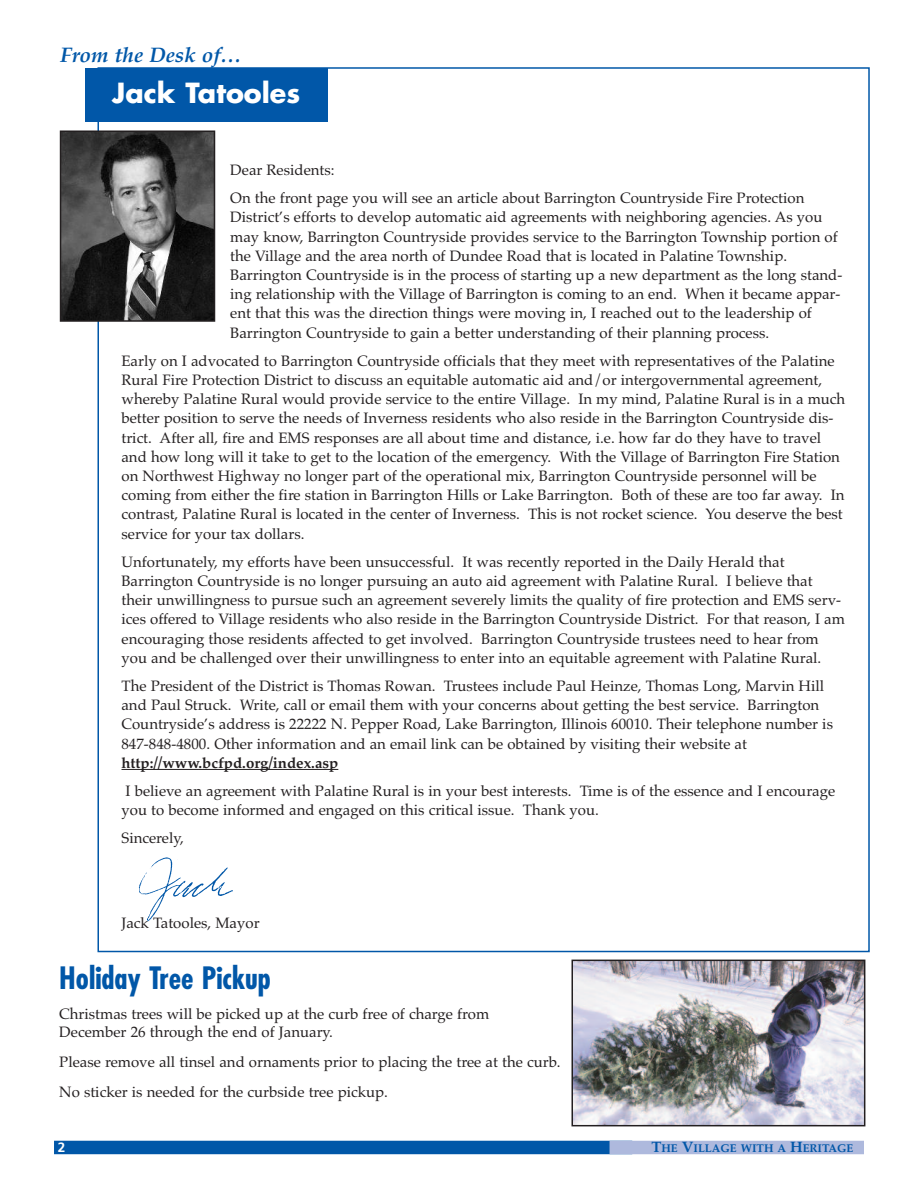
<style>
.page{position:relative;width:918px;height:1188px;background:#fff}
.page>*{position:absolute;margin:0;border:0;box-sizing:border-box;transform-origin:0 0}
.t1{font:700 condensed 30px "Futura";color:#0157a8}
.t2{font:700 27px "Futura";color:#fff}
.t3{font:italic 700 21px "Palatino";color:#0157a8}
.t4{font:15px/19.2px "Palatino";color:#231f20}
.t5{font:700 15px "Palatino";color:#231f20}
.t6{font:700 13.5px "Frutiger";color:#fff}
.t7{font:700 11.25px "Palatino";color:#0157a8}
.s1{font-size:15px}
</style>
<div class="page">
<hr style="left:122px;top:769px;width:216px;height:1px;background:#231f20">
<img style="left:63px;top:133px;width:149px;height:186px">
<div style="left:60px;top:130px;width:155px;height:192px;border:2px solid #231f20"></div>
<div style="left:85px;top:68px;width:243px;height:54px;background:#0157a8"></div>
<div style="left:54px;top:1141px;width:578px;height:13px;background:#0157a8"></div>
<div style="left:610px;top:1141px;width:254px;height:13px;background:#aeb9dd"></div>
<img style="left:138px;top:858px;width:95px;height:63px">
<img style="left:575px;top:963px;width:287px;height:160px">
<div style="left:572px;top:960px;width:293px;height:166px;border:2px solid #231f20"></div>
<h3 class="t3" style="left:60px;top:42px;width:183px">From the Desk of…</h3>
<h2 class="t2" style="left:112px;top:81px;width:190px">Jack Tatooles</h2>
<p class="t4" style="left:230px;top:156px;width:576px;line-height:28.2px">Dear Residents:<br>On the front page you will see an article about Barrington Countryside Fire Protection</p>
<p class="t4" style="left:230px;top:208px;width:614px">District’s efforts to develop automatic aid agreements with neighboring agencies. As you may know, Barrington Countryside provides service to the Barrington Township portion of the Village and the area north of Dundee Road that is located in Palatine Township.<br>Barrington Countryside is in the process of starting up a new department as the long stand&shy;ing relationship with the Village of Barrington is coming to an end. When it became appar&shy;ent that this was the direction things were moving in, I reached out to the leadership of Barrington Countryside to gain a better understanding of their planning process.</p>
<p class="t4" style="left:121px;top:351px;width:725px">Early on I advocated to Barrington Countryside officials that they meet with representatives of the Palatine Rural Fire Protection District to discuss an equitable automatic aid and/or intergovernmental agreement, whereby Palatine Rural would provide service to the entire Village. In my mind, Palatine Rural is in a much better position to serve the needs of Inverness residents who also reside in the Barrington Countryside dis&shy;trict. After all, fire and EMS responses are all about time and distance, i.e. how far do they have to travel and how long will it take to get to the location of the emergency. With the Village of Barrington Fire Station on Northwest Highway no longer part of the operational mix, Barrington Countryside personnel will be coming from either the fire station in Barrington Hills or Lake Barrington. Both of these are too far away. In contrast, Palatine Rural is located in the center of Inverness. This is not rocket science. You deserve the best service for your tax dollars.</p>
<p class="t4" style="left:121px;top:552px;width:725px">Unfortunately, my efforts have been unsuccessful. It was recently reported in the Daily Herald that Barrington Countryside is no longer pursuing an auto aid agreement with Palatine Rural. I believe that their unwillingness to pursue such an agreement severely limits the quality of fire protection and EMS serv&shy;ices offered to Village residents who also reside in the Barrington Countryside District. For that reason, I am encouraging those residents affected to get involved. Barrington Countryside trustees need to hear from you and be challenged over their unwillingness to enter into an equitable agreement with Palatine Rural.</p>
<p class="t4" style="left:121px;top:676px;width:713px">The President of the District is Thomas Rowan. Trustees include Paul Heinze, Thomas Long, Marvin Hill and Paul Struck. Write, call or email them with your concerns about getting the best service. Barrington Countryside’s address is 22222 N. Pepper Road, Lake Barrington, Illinois 60010. Their telephone number is 847-848-4800. Other information and an email link can be obtained by visiting their website at</p>
<p class="t5" style="left:121px;top:754px;width:218px">http://www.bcfpd.org/index.asp</p>
<p class="t4" style="left:121px;top:781px;width:715px">I believe an agreement with Palatine Rural is in your best interests. Time is of the essence and I encourage you to become informed and engaged on this critical issue. Thank you.</p>
<p class="t4" style="left:121px;top:829px;width:64px">Sincerely,</p>
<p class="t4" style="left:121px;top:913px;width:140px">Jack Tatooles, Mayor</p>
<h1 class="t1" style="left:59px;top:965px;width:213px">Holiday Tree Pickup</h1>
<p class="t4" style="left:59px;top:1005px;width:432px;line-height:18px">Christmas trees will be picked up at the curb free of charge from<br>December 26 through the end of January.</p>
<p class="t4" style="left:59px;top:1047px;width:503px;line-height:30px">Please remove all tinsel and ornaments prior to placing the tree at the curb.<br>No sticker is needed for the curbside tree pickup.</p>
<p class="t6" style="left:58px;top:1142px;width:9px">2</p>
<p class="t7" style="left:652px;top:1141px;width:203px"><span class="s1">T</span>HE <span class="s1">V</span>ILLAGE WITH A <span class="s1">H</span>ERITAGE</p>
</div>
